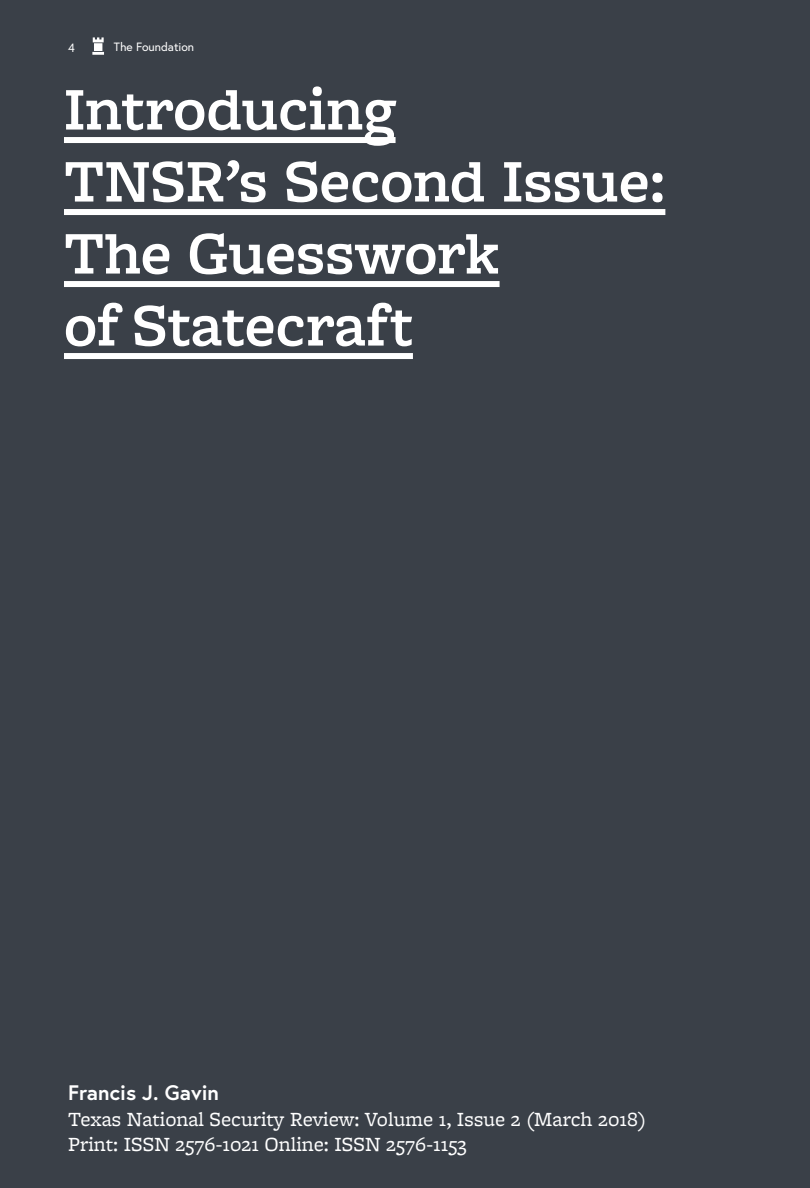
<style>
.page{position:relative;width:810px;height:1188px;background:#fff}
.page>*{position:absolute;margin:0;border:0;box-sizing:border-box;transform-origin:0 0}
.t1{font:600 63px/72px "Freight Macro Pro";color:#fff}
.t2{font:21px/25.2px "Freight Micro Pro";color:#fff}
.t3{font:700 21px "Europa";color:#fff}
.t4{font:12px "Europa";color:#fff}
</style>
<div class="page">
<div style="left:0;top:0;width:809px;height:1188px;background:#3a4048"></div>
<div style="left:64px;top:137px;width:332px;height:6px;background:#fff"></div>
<div style="left:64px;top:209px;width:601px;height:6px;background:#fff"></div>
<div style="left:64px;top:281px;width:436px;height:6px;background:#fff"></div>
<div style="left:64px;top:353px;width:349px;height:6px;background:#fff"></div>
<svg style="left:92px;top:37px;width:12px;height:18px"></svg>
<p class="t4" style="left:68px;top:41px;width:8px">4</p>
<p class="t4" style="left:114px;top:39px;width:82px">The Foundation</p>
<h1 class="t1" style="left:64px;top:71px;width:603px">Introducing<br>TNSR’s Second Issue:<br>The Guesswork<br>of Statecraft</h1>
<p class="t3" style="left:68px;top:1078px;width:153px">Francis J. Gavin</p>
<p class="t2" style="left:68px;top:1106px;width:579px">Texas National Security Review: Volume 1, Issue 2 (March 2018)<br>Print: ISSN 2576-1021 Online: ISSN 2576-1153</p>
</div>
